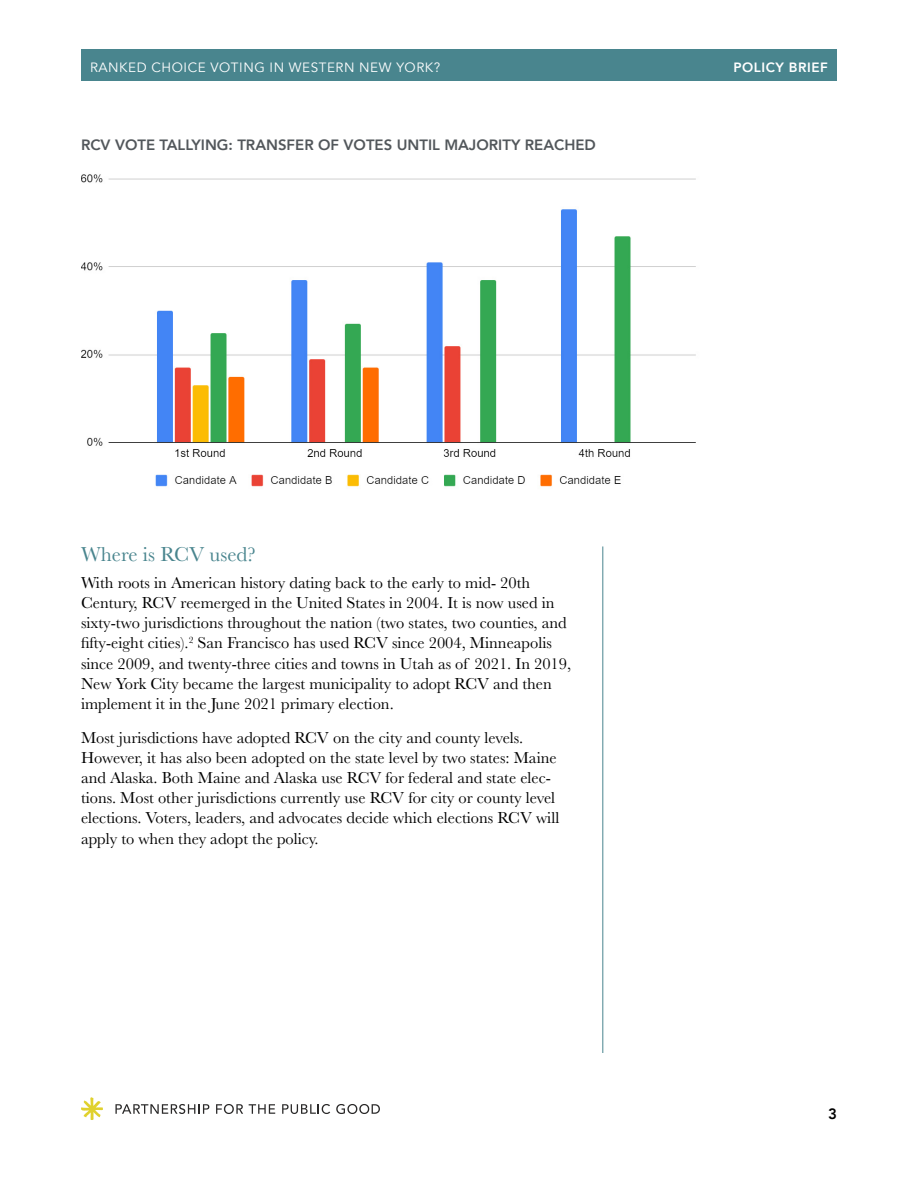
<style>
.page{position:relative;width:918px;height:1188px;background:#fff}
.page>*{position:absolute;margin:0;border:0;box-sizing:border-box;transform-origin:0 0}
.Subhead{font:20.85px "Baskerville";color:#49858e}
.Body_Text{font:16.5px/20.1px "Baskerville";color:#000}
.Chart_Heading_No_Rul{font:800 15px "Avenir";color:#52575b}
.t1{font:800 15px "Avenir";color:#000}
.t2{font:13.5px "Avenir";letter-spacing:.04em;color:#fff}
.t3{font:800 13.5px "Avenir";letter-spacing:.04em;color:#fff}
</style>
<div class="page">
<div style="left:81px;top:50px;width:756px;height:31px;background:#49858e"></div>
<svg style="left:115px;top:1104px;width:94px;height:10px"></svg>
<svg style="left:216px;top:1104px;width:27px;height:10px"></svg>
<svg style="left:249px;top:1104px;width:26px;height:10px"></svg>
<svg style="left:282px;top:1104px;width:48px;height:10px"></svg>
<svg style="left:336px;top:1104px;width:44px;height:10px"></svg>
<svg style="left:81px;top:1097px;width:22px;height:23px"></svg>
<hr style="left:602px;top:546px;width:1px;height:507px;background:#49858e">
<img style="left:81px;top:174px;width:615px;height:313px">
<p class="t2" style="left:90px;top:59px;width:352px">RANKED CHOICE VOTING IN WESTERN NEW YORK?</p>
<p class="t3" style="left:733px;top:57px;width:96px">POLICY BRIEF</p>
<p class="Chart_Heading_No_Rul" style="left:81px;top:133px;width:516px">RCV VOTE TALLYING: TRANSFER OF VOTES UNTIL MAJORITY REACHED</p>
<h2 class="Subhead" style="left:81px;top:541px;width:176px">Where is RCV used?</h2>
<p class="Body_Text" style="left:81px;top:573px;width:492px">With roots in American history dating back to the early to mid- 20th Century, RCV reemerged in the United States in 2004. It is now used in sixty-two jurisdictions throughout the nation (two states, two counties, and fifty-eight cities).<sup>2</sup> San Francisco has used RCV since 2004, Minneapolis since 2009, and twenty-three cities and towns in Utah as of 2021. In 2019, New York City became the largest municipality to adopt RCV and then implement it in the June 2021 primary election.</p>
<p class="Body_Text" style="left:81px;top:728px;width:480px">Most jurisdictions have adopted RCV on the city and county levels.<br>However, it has also been adopted on the state level by two states: Maine and Alaska. Both Maine and Alaska use RCV for federal and state elec&shy;tions. Most other jurisdictions currently use RCV for city or county level elections. Voters, leaders, and advocates decide which elections RCV will apply to when they adopt the policy.</p>
<p class="t1" style="left:828px;top:1102px;width:10px">3</p>
</div>
